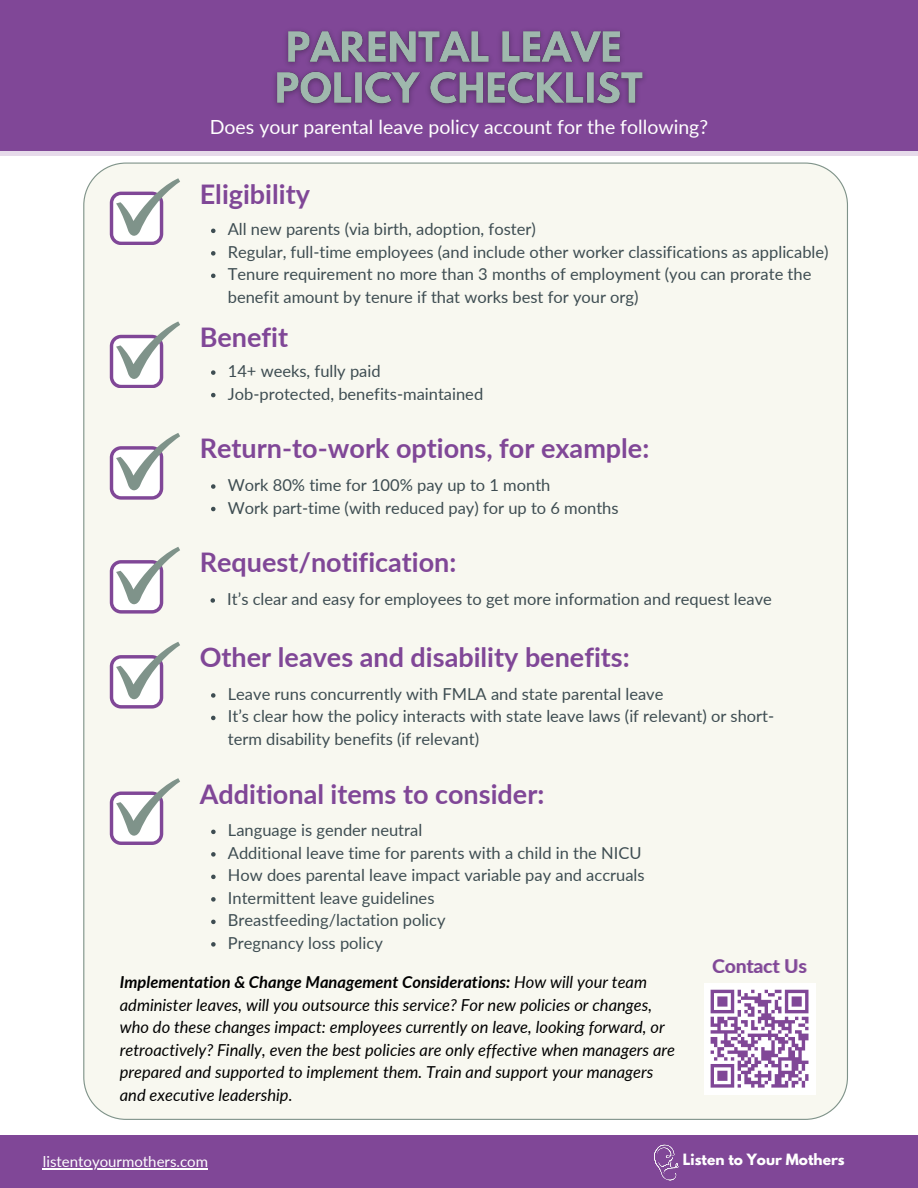
<style>
.page{position:relative;width:918px;height:1188px;background:#fff}
.page>*{position:absolute;margin:0;border:0;box-sizing:border-box;transform-origin:0 0}
.t1{font:700 27px "Lato";color:#804797}
.t2{font:19.5px "Lato";color:#fff}
.t3{font:700 19.05px "Lato";color:#804797}
.t4{font:16.5px/22.5px "Lato";color:#3e4d52}
.t5{font:italic 16.5px/22.5px "Lato";color:#000}
.t6{font:15px "Lato";color:#fff}
.t7{font:700 13.8px "League Spartan";color:#fff}
.s1{font-weight:700}
</style>
<div class="page">
<div style="left:0;top:0;width:918px;height:152px;background:#804797"></div>
<img style="left:275px;top:30px;width:369px;height:77px">
<hr style="left:0;top:152px;width:918px;height:4px;background:#e6daea">
<div style="left:83px;top:163px;width:765px;height:957px;background:#f8f8f0"></div>
<svg style="left:110px;top:178px;width:70px;height:67px"></svg>
<svg style="left:211px;top:229px;width:5px;height:4px"></svg>
<svg style="left:211px;top:251px;width:5px;height:5px"></svg>
<svg style="left:211px;top:274px;width:5px;height:4px"></svg>
<svg style="left:110px;top:321px;width:70px;height:67px"></svg>
<svg style="left:211px;top:370px;width:5px;height:5px"></svg>
<svg style="left:211px;top:393px;width:5px;height:4px"></svg>
<svg style="left:110px;top:433px;width:70px;height:66px"></svg>
<svg style="left:211px;top:484px;width:5px;height:5px"></svg>
<svg style="left:211px;top:507px;width:5px;height:4px"></svg>
<svg style="left:110px;top:547px;width:70px;height:66px"></svg>
<svg style="left:211px;top:598px;width:4px;height:5px"></svg>
<svg style="left:110px;top:642px;width:70px;height:66px"></svg>
<svg style="left:211px;top:693px;width:5px;height:5px"></svg>
<svg style="left:211px;top:716px;width:5px;height:4px"></svg>
<svg style="left:110px;top:778px;width:70px;height:67px"></svg>
<svg style="left:211px;top:830px;width:5px;height:4px"></svg>
<svg style="left:211px;top:852px;width:5px;height:5px"></svg>
<svg style="left:211px;top:875px;width:5px;height:4px"></svg>
<svg style="left:211px;top:897px;width:5px;height:5px"></svg>
<svg style="left:211px;top:920px;width:5px;height:4px"></svg>
<svg style="left:211px;top:942px;width:5px;height:5px"></svg>
<div style="left:704px;top:983px;width:111px;height:111px;background:#fff"></div>
<svg style="left:710px;top:989px;width:99px;height:99px"></svg>
<div style="left:0;top:1136px;width:918px;height:52px;background:#804797"></div>
<hr style="left:43px;top:1169px;width:165px;height:1px;background:#fff">
<img style="left:654px;top:1144px;width:25px;height:37px">
<h5 class="t2" style="left:210px;top:115px;width:500px">Does your parental leave policy account for the following?</h5>
<p class="t1" style="left:200px;top:177px;width:112px">Eligibility</p>
<p class="t4" style="left:228px;top:218px;width:310px">All new parents (via birth, adoption, foster)</p>
<p class="t4" style="left:228px;top:240px;width:602px">Regular, full-time employees (and include other worker classifications as applicable)</p>
<h3 class="t4" style="left:228px;top:263px;width:585px">Tenure requirement no more than 3 months of employment (you can prorate the benefit amount by tenure if that works best for your org)</h3>
<p class="t1" style="left:200px;top:320px;width:90px">Benefit</p>
<p class="t4" style="left:228px;top:359px;width:154px">14+ weeks, fully paid</p>
<p class="t4" style="left:228px;top:382px;width:257px">Job-protected, benefits-maintained</p>
<p class="t1" style="left:200px;top:432px;width:451px">Return-to-work options, for example:</p>
<h3 class="t4" style="left:228px;top:473px;width:324px">Work 80% time for 100% pay up to 1 month</h3>
<p class="t4" style="left:228px;top:496px;width:392px">Work part-time (with reduced pay) for up to 6 months</p>
<h3 class="t1" style="left:200px;top:546px;width:258px">Request/notification:</h3>
<p class="t4" style="left:227px;top:587px;width:546px">It’s clear and easy for employees to get more information and request leave</p>
<p class="t1" style="left:200px;top:641px;width:432px">Other leaves and disability benefits:</p>
<p class="t4" style="left:228px;top:682px;width:437px">Leave runs concurrently with FMLA and state parental leave</p>
<p class="t4" style="left:228px;top:705px;width:548px">It’s clear how the policy interacts with state leave laws (if relevant) or short&shy;term disability benefits (if relevant)</p>
<p class="t1" style="left:200px;top:777px;width:346px">Additional items to consider:</p>
<h3 class="t4" style="left:228px;top:819px;width:196px">Language is gender neutral</h3>
<p class="t4" style="left:228px;top:841px;width:415px">Additional leave time for parents with a child in the NICU</p>
<p class="t4" style="left:228px;top:864px;width:418px">How does parental leave impact variable pay and accruals</p>
<h3 class="t4" style="left:228px;top:886px;width:208px">Intermittent leave guidelines</h3>
<p class="t4" style="left:228px;top:909px;width:219px">Breastfeeding/lactation policy</p>
<p class="t4" style="left:228px;top:931px;width:156px">Pregnancy loss policy</p>
<h3 class="t5" style="left:120px;top:971px;width:557px"><span class="s1">Implementation &amp; Change Management Considerations:</span> How will your team administer leaves, will you outsource this service? For new policies or changes, who do these changes impact: employees currently on leave, looking forward, or retroactively? Finally, even the best policies are only effective when managers are prepared and supported to implement them. Train and support your managers and executive leadership.</h3>
<p class="t3" style="left:712px;top:954px;width:96px">Contact Us</p>
<p class="t6" style="left:43px;top:1153px;width:167px">listentoyourmothers.com</p>
<p class="t7" style="left:683px;top:1153px;width:163px">Listen to Your Mothers</p>
</div>
